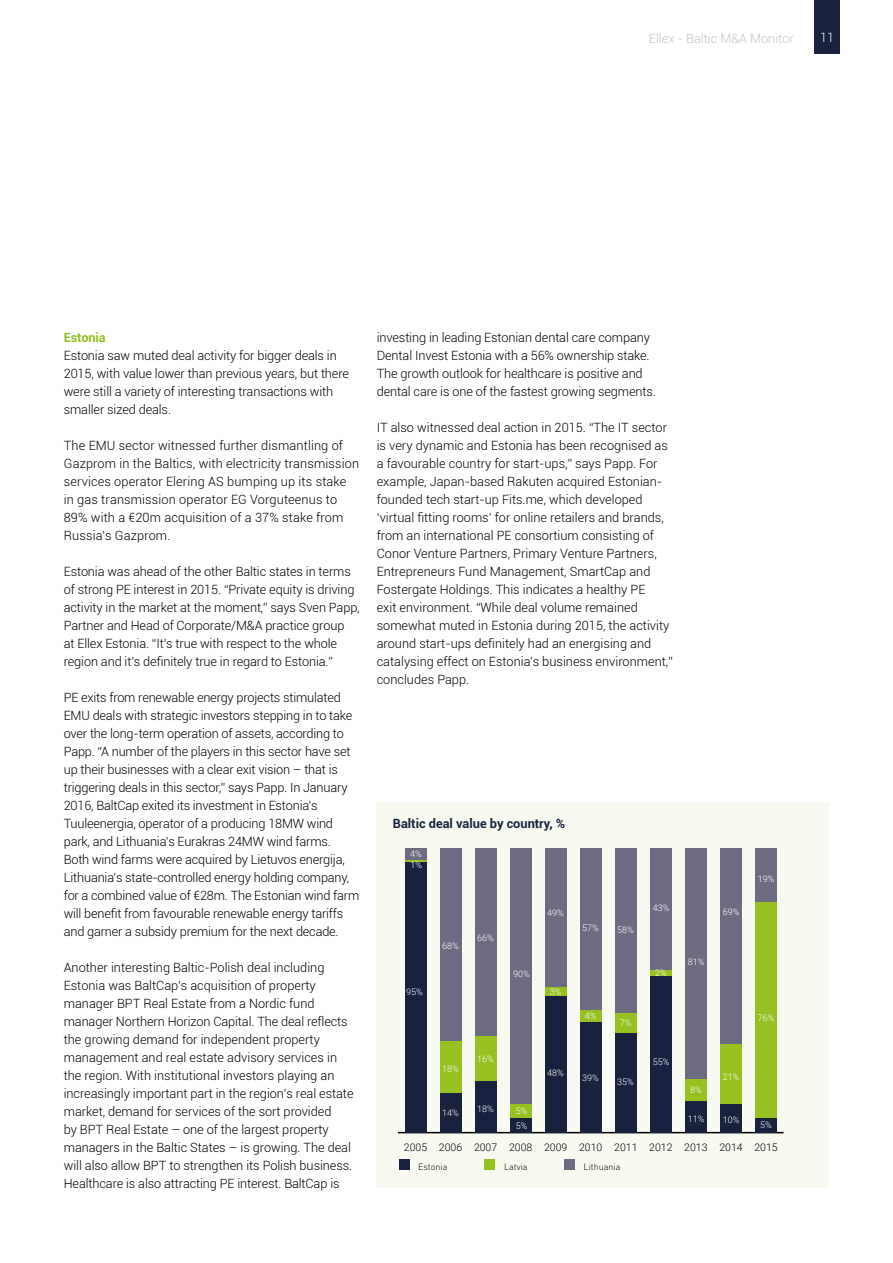
<style>
.page{position:relative;width:893px;height:1263px;background:#fff}
.page>*{position:absolute;margin:0;border:0;box-sizing:border-box;transform-origin:0 0}
.t1{font:300 12.75px/18px "Roboto";letter-spacing:-.01em;color:#000}
.t2{font:300 12.75px/18px "Roboto";letter-spacing:.01em;color:#000}
.t3{font:700 12.75px "Roboto";color:#18223e}
.t4{font:300 12.75px "Roboto";color:#c4c1cd}
.t5{font:700 12.75px "Roboto";letter-spacing:-.01em;color:#95c11f}
.t6{font:300 12.75px "Roboto";color:#fff}
.t7{font:300 10.5px "Roboto";color:#000}
.t8{font:300 9px/15px "Roboto";color:#fff}
.t9{font:300 9px "DINOT";color:#000}
</style>
<div class="page">
<div style="left:814px;top:0;width:26px;height:54px;background:#18223e"></div>
<div style="left:377px;top:802px;width:452px;height:385px;background:#f8faf1"></div>
<hr style="left:398px;top:1132px;width:386px;height:1px;background:#000">
<div style="left:405px;top:848px;width:21px;height:12px;background:#6d6b82"></div>
<div style="left:440px;top:848px;width:21px;height:194px;background:#6d6b82"></div>
<div style="left:475px;top:848px;width:21px;height:188px;background:#6d6b82"></div>
<div style="left:510px;top:848px;width:21px;height:256px;background:#6d6b82"></div>
<div style="left:545px;top:848px;width:21px;height:140px;background:#6d6b82"></div>
<div style="left:580px;top:848px;width:21px;height:162px;background:#6d6b82"></div>
<div style="left:615px;top:848px;width:21px;height:165px;background:#6d6b82"></div>
<div style="left:650px;top:848px;width:21px;height:122px;background:#6d6b82"></div>
<div style="left:685px;top:848px;width:21px;height:230px;background:#6d6b82"></div>
<div style="left:720px;top:848px;width:21px;height:196px;background:#6d6b82"></div>
<div style="left:755px;top:848px;width:22px;height:54px;background:#6d6b82"></div>
<hr style="left:405px;top:860px;width:21px;height:2px;background:#96c120">
<div style="left:440px;top:1042px;width:21px;height:51px;background:#96c120"></div>
<div style="left:475px;top:1036px;width:21px;height:45px;background:#96c120"></div>
<div style="left:510px;top:1104px;width:21px;height:14px;background:#96c120"></div>
<div style="left:545px;top:988px;width:21px;height:8px;background:#96c120"></div>
<div style="left:580px;top:1010px;width:21px;height:12px;background:#96c120"></div>
<div style="left:615px;top:1013px;width:21px;height:20px;background:#96c120"></div>
<div style="left:650px;top:970px;width:21px;height:6px;background:#96c120"></div>
<div style="left:685px;top:1078px;width:21px;height:23px;background:#96c120"></div>
<div style="left:720px;top:1044px;width:21px;height:60px;background:#96c120"></div>
<div style="left:755px;top:902px;width:22px;height:216px;background:#96c120"></div>
<div style="left:405px;top:862px;width:21px;height:271px;background:#18223e"></div>
<div style="left:440px;top:1093px;width:21px;height:40px;background:#18223e"></div>
<div style="left:475px;top:1081px;width:21px;height:52px;background:#18223e"></div>
<div style="left:510px;top:1118px;width:21px;height:15px;background:#18223e"></div>
<div style="left:545px;top:996px;width:21px;height:137px;background:#18223e"></div>
<div style="left:580px;top:1022px;width:21px;height:111px;background:#18223e"></div>
<div style="left:615px;top:1033px;width:21px;height:100px;background:#18223e"></div>
<div style="left:650px;top:976px;width:21px;height:157px;background:#18223e"></div>
<div style="left:685px;top:1101px;width:21px;height:32px;background:#18223e"></div>
<div style="left:720px;top:1104px;width:21px;height:29px;background:#18223e"></div>
<div style="left:755px;top:1118px;width:22px;height:15px;background:#18223e"></div>
<div style="left:399px;top:1159px;width:11px;height:11px;background:#18223e"></div>
<div style="left:484px;top:1159px;width:11px;height:11px;background:#95c11f"></div>
<div style="left:564px;top:1159px;width:11px;height:11px;background:#6d6b82"></div>
<p class="t4" style="left:649px;top:29px;width:146px">Ellex - Baltic M&amp;A Monitor</p>
<p class="t6" style="left:820px;top:29px;width:16px">11</p>
<p class="t5" style="left:64px;top:329px;width:43px">Estonia</p>
<p class="t1" style="left:64px;top:346px;width:287px">Estonia saw muted deal activity for bigger deals in 2015, with value lower than previous years, but there were still a variety of interesting transactions with smaller sized deals.</p>
<p class="t2" style="left:64px;top:436px;width:297px">The EMU sector witnessed further dismantling of Gazprom in the Baltics, with electricity transmission services operator Elering AS bumping up its stake in gas transmission operator EG Vorguteenus to 89% with a €20m acquisition of a 37% stake from Russia’s Gazprom.</p>
<p class="t1" style="left:64px;top:562px;width:297px">Estonia was ahead of the other Baltic states in terms of strong PE interest in 2015. “Private equity is driving activity in the market at the moment,” says Sven Papp, Partner and Head of Corporate/M&amp;A practice group<br>at Ellex Estonia. “It’s true with respect to the whole region and it’s definitely true in regard to Estonia.”</p>
<p class="t1" style="left:64px;top:688px;width:297px">PE exits from renewable energy projects stimulated EMU deals with strategic investors stepping in to take over the long-term operation of assets, according to Papp. “A number of the players in this sector have set up their businesses with a clear exit vision – that is triggering deals in this sector,” says Papp. In January 2016, BaltCap exited its investment in Estonia’s Tuuleenergia, operator of a producing 18MW wind park, and Lithuania’s Eurakras 24MW wind farms.<br>Both wind farms were acquired by Lietuvos energija, Lithuania’s state-controlled energy holding company, for a combined value of €28m. The Estonian wind farm will benefit from favourable renewable energy tariffs and garner a subsidy premium for the next decade.</p>
<p class="t1" style="left:64px;top:958px;width:291px">Another interesting Baltic-Polish deal including Estonia was BaltCap’s acquisition of property manager BPT Real Estate from a Nordic fund manager Northern Horizon Capital. The deal reflects the growing demand for independent property management and real estate advisory services in the region. With institutional investors playing an increasingly important part in the region’s real estate market, demand for services of the sort provided<br>by BPT Real Estate – one of the largest property managers in the Baltic States – is growing. The deal will also allow BPT to strengthen its Polish business.<br>Healthcare is also attracting PE interest. BaltCap is</p>
<p class="t1" style="left:377px;top:328px;width:281px">investing in leading Estonian dental care company Dental Invest Estonia with a 56% ownership stake.<br>The growth outlook for healthcare is positive and dental care is one of the fastest growing segments.</p>
<p class="t1" style="left:377px;top:418px;width:297px">IT also witnessed deal action in 2015. “The IT sector is very dynamic and Estonia has been recognised as a favourable country for start-ups,” says Papp. For example, Japan-based Rakuten acquired Estonian&shy;founded tech start-up Fits.me, which developed ‘virtual fitting rooms’ for online retailers and brands, from an international PE consortium consisting of Conor Venture Partners, Primary Venture Partners, Entrepreneurs Fund Management, SmartCap and Fostergate Holdings. This indicates a healthy PE<br>exit environment. “While deal volume remained somewhat muted in Estonia during 2015, the activity around start-ups definitely had an energising and catalysing effect on Estonia’s business environment,” concludes Papp.</p>
<p class="t3" style="left:393px;top:814px;width:174px">Baltic deal value by country, %</p>
<p class="t8" style="left:410px;top:846px;width:13px">4%</p>
<p class="t8" style="left:410px;top:857px;width:13px">1%</p>
<p class="t8" style="left:406px;top:984px;width:18px">95%</p>
<p class="t8" style="left:442px;top:938px;width:18px">68%</p>
<p class="t8" style="left:477px;top:930px;width:18px">66%</p>
<p class="t8" style="left:442px;top:1061px;width:18px">18%</p>
<p class="t8" style="left:442px;top:1105px;width:18px">14%</p>
<p class="t8" style="left:477px;top:1051px;width:18px">16%</p>
<p class="t8" style="left:477px;top:1101px;width:18px">18%</p>
<p class="t8" style="left:547px;top:905px;width:18px">49%</p>
<p class="t8" style="left:513px;top:966px;width:18px">90%</p>
<p class="t8" style="left:550px;top:984px;width:13px">3%</p>
<p class="t8" style="left:582px;top:920px;width:18px">57%</p>
<p class="t8" style="left:585px;top:1008px;width:13px">4%</p>
<p class="t8" style="left:516px;top:1103px;width:13px">5%<br>5%</p>
<p class="t8" style="left:547px;top:1065px;width:18px">48%</p>
<p class="t8" style="left:582px;top:1070px;width:18px">39%</p>
<p class="t8" style="left:617px;top:922px;width:18px">58%</p>
<p class="t8" style="left:620px;top:1015px;width:13px">7%</p>
<p class="t8" style="left:617px;top:1074px;width:18px">35%</p>
<p class="t8" style="left:653px;top:900px;width:18px">43%</p>
<p class="t8" style="left:655px;top:965px;width:13px">2%</p>
<p class="t8" style="left:653px;top:1054px;width:18px">55%</p>
<p class="t8" style="left:688px;top:954px;width:18px">81%</p>
<p class="t8" style="left:723px;top:904px;width:18px">69%</p>
<p class="t8" style="left:758px;top:871px;width:18px">19%</p>
<p class="t8" style="left:758px;top:1010px;width:18px">76%</p>
<p class="t8" style="left:690px;top:1082px;width:13px">8%</p>
<p class="t8" style="left:688px;top:1111px;width:18px">11%</p>
<p class="t8" style="left:723px;top:1069px;width:18px">21%</p>
<p class="t8" style="left:723px;top:1112px;width:18px">10%</p>
<p class="t8" style="left:760px;top:1117px;width:13px">5%</p>
<p class="t7" style="left:404px;top:1139px;width:375px">2005 2006 2007 2008 2009 2010 2011 2012 2013 2014 2015</p>
<p class="t9" style="left:418px;top:1161px;width:31px">Estonia</p>
<p class="t9" style="left:504px;top:1161px;width:25px">Latvia</p>
<p class="t9" style="left:583px;top:1161px;width:39px">Lithuania</p>
</div>
